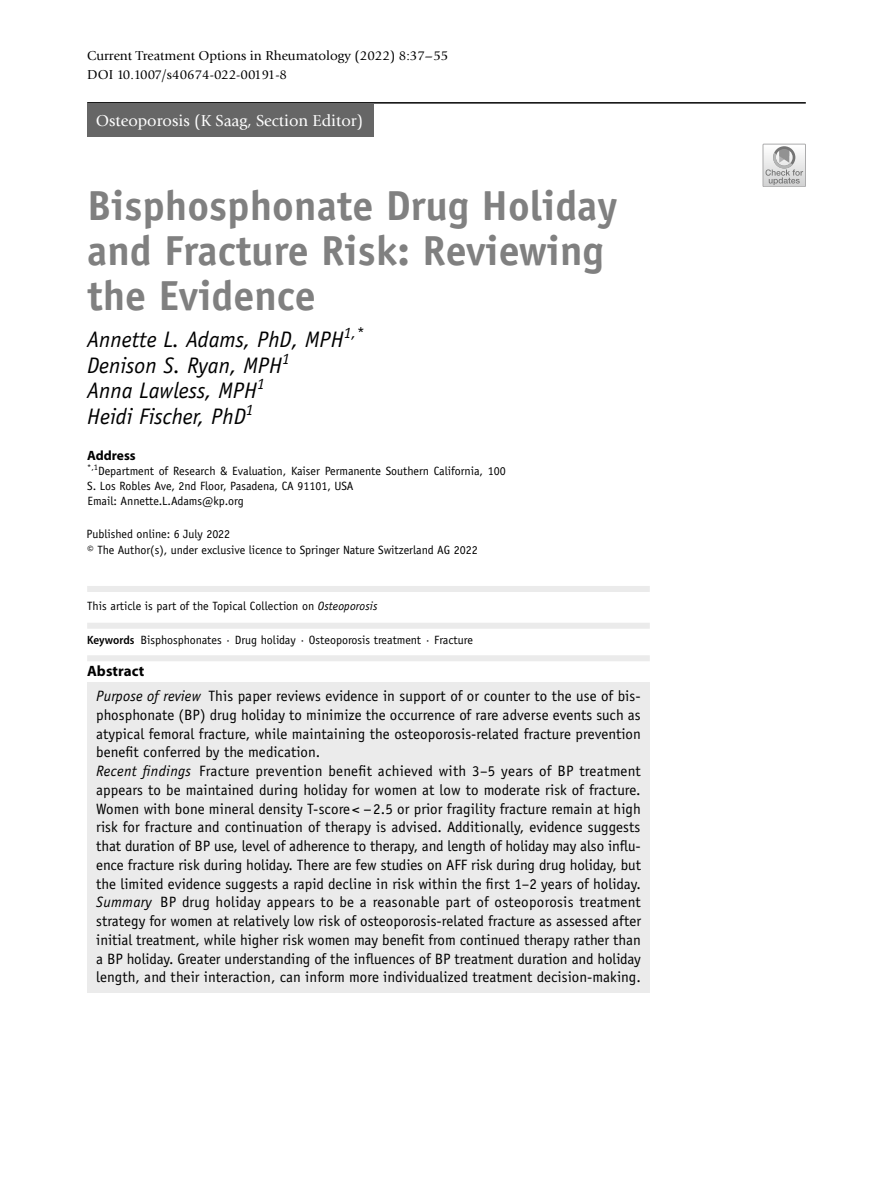
<style>
.page{position:relative;width:893px;height:1187px;background:#fff}
.page>*{position:absolute;margin:0;border:0;box-sizing:border-box;transform-origin:0 0}
.t1{font:700 42px/45px "Officina Sans";color:#808080}
.t2{font:italic 22.5px/25.5px "Officina Sans";color:#000}
.t3{font:16.5px "Giovanni";color:#fff}
.t4{font:15px/18.8px "Officina Sans";letter-spacing:.005em;color:#000}
.t5{font:700 15px "Myriad Pro";letter-spacing:.005em;color:#000}
.t6{font:13.5px "Giovanni";color:#000}
.t7{font:700 13.5px "Myriad Pro";color:#000}
.t8{font:12px/15px "Officina Sans";color:#000}
.s1{font-style:italic}
.s2{font-family:"Myriad Pro";font-weight:600;font-stretch:semi-condensed}
</style>
<div class="page">
<hr style="left:87px;top:102px;width:719px;height:2px;background:#000">
<div style="left:87px;top:104px;width:287px;height:33px;background:#666"></div>
<div style="left:87px;top:586px;width:563px;height:6px;background:#ebebeb"></div>
<div style="left:87px;top:622px;width:563px;height:6px;background:#ebebeb"></div>
<div style="left:87px;top:655px;width:563px;height:6px;background:#ebebeb"></div>
<div style="left:87px;top:682px;width:563px;height:85px;background:#ebebeb"></div>
<div style="left:87px;top:757px;width:563px;height:142px;background:#ebebeb"></div>
<div style="left:87px;top:888px;width:563px;height:104px;background:#ebebeb"></div>
<div style="left:763px;top:144px;width:43px;height:43px;border:1px solid #ababac"></div>
<svg style="left:763px;top:144px;width:42px;height:42px"></svg>
<p class="t6" style="left:87px;top:48px;width:363px">Current Treatment Options in Rheumatology (2022) 8:37-55</p>
<p class="t6" style="left:87px;top:67px;width:201px">DOI 10.1007/s40674-022-00191-8</p>
<p class="t3" style="left:96px;top:112px;width:269px">Osteoporosis (K Saag, Section Editor)</p>
<h1 class="t1" style="left:87px;top:183px;width:532px">Bisphosphonate Drug Holiday and Fracture Risk: Reviewing the Evidence</h1>
<h2 class="t2" style="left:87px;top:327px;width:278px">Annette L. Adams, PhD, MPH<sup>1,*<br></sup>Denison S. Ryan, MPH<sup>1<br></sup>Anna Lawless, MPH<sup>1<br></sup>Heidi Fischer, PhD<sup>1</sup></h2>
<p class="t7" style="left:87px;top:446px;width:50px">Address</p>
<p class="t8" style="left:87px;top:463px;width:420px"><sup>*,1</sup>Department of Research &amp; Evaluation, Kaiser Permanente Southern California, 100<br>S. Los Robles Ave, 2nd Floor, Pasadena, CA 91101, USA<br>Email: Annette.L.Adams@kp.org</p>
<p class="t8" style="left:87px;top:542px;width:392px">© The Author(s), under exclusive licence to Springer Nature Switzerland AG 2022</p>
<p class="t8" style="left:87px;top:526px;width:145px">Published online: 6 July 2022</p>
<p class="t8" style="left:87px;top:598px;width:292px">This article is part of the Topical Collection on <span class="s1">Osteoporosis</span></p>
<p class="t8" style="left:87px;top:632px;width:387px"><span class="s2">Keywords</span> Bisphosphonates · Drug holiday · Osteoporosis treatment · Fracture</p>
<p class="t5" style="left:87px;top:661px;width:59px">Abstract</p>
<p class="t4" style="left:96px;top:686px;width:546px"><span class="s1">Purpose of review</span> This paper reviews evidence in support of or counter to the use of bis&shy;phosphonate (BP) drug holiday to minimize the occurrence of rare adverse events such as atypical femoral fracture, while maintaining the osteoporosis-related fracture prevention benefit conferred by the medication.<br><span class="s1">Recent findings</span> Fracture prevention benefit achieved with 3–5 years of BP treatment appears to be maintained during holiday for women at low to moderate risk of fracture.<br>Women with bone mineral density T-score &lt; − 2.5 or prior fragility fracture remain at high risk for fracture and continuation of therapy is advised. Additionally, evidence suggests that duration of BP use, level of adherence to therapy, and length of holiday may also influ&shy;ence fracture risk during holiday. There are few studies on AFF risk during drug holiday, but the limited evidence suggests a rapid decline in risk within the first 1–2 years of holiday.<br><span class="s1">Summary</span> BP drug holiday appears to be a reasonable part of osteoporosis treatment strategy for women at relatively low risk of osteoporosis-related fracture as assessed after initial treatment, while higher risk women may benefit from continued therapy rather than a BP holiday. Greater understanding of the influences of BP treatment duration and holiday length, and their interaction, can inform more individualized treatment decision-making.</p>
</div>
